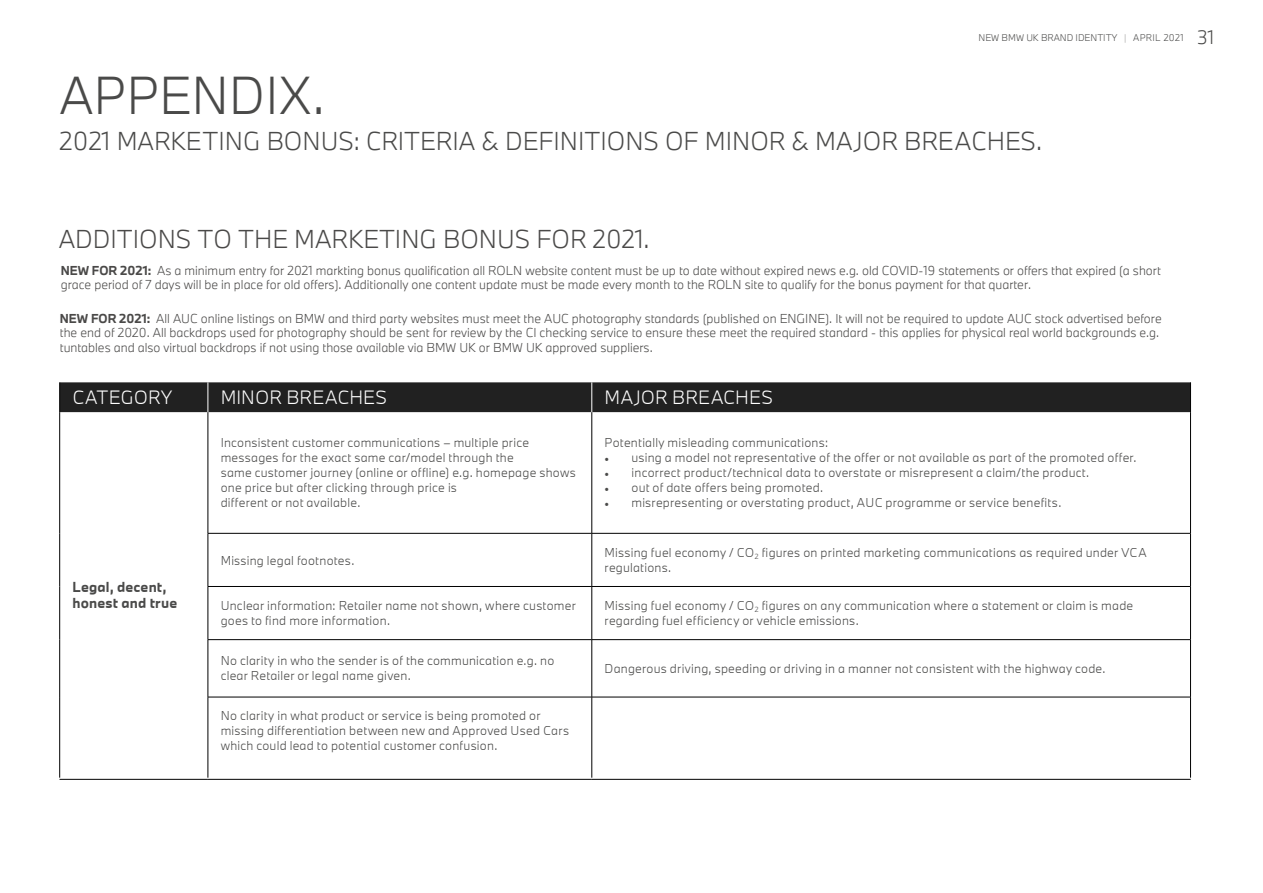
<style>
.page{position:relative;width:1263px;height:893px;background:#fff}
.page>*{position:absolute;margin:0;border:0;box-sizing:border-box;transform-origin:0 0}
.t1{font:300 49.5px "BMW Type Next";color:#4a4a49}
.t2{font:300 24px "BMW Type Next";color:#4a4a49}
.t3{font:300 24px "BMW Type Next";color:#4a4948}
.t4{font:300 18px "BMW Type Next Latin TT";letter-spacing:.01em;color:#fff}
.t5{font:700 13.5px/16.5px "BMW Type Next Latin TT";letter-spacing:.015em;color:#4a4a49}
.t6{font:300 12px/15px "BMW Type Next Latin TT";letter-spacing:.02em;color:#4a4a49}
.t7{font:300 12px/14.4px "BMW Type Next";color:#4a4948}
.t8{font:300 9px "BMW Type Next";color:#4a4a49}
.s1{color:#9d9d9c}
.s2{font-size:18px}
.s3{font-weight:700}
.s4{font-family:"Minion Pro";font-weight:400}
</style>
<div class="page">
<div style="left:60px;top:382px;width:1130px;height:30px;background:#212121"></div>
<hr style="left:59px;top:382px;width:1px;height:30px;background:#000">
<hr style="left:1190px;top:382px;width:1px;height:30px;background:#000">
<hr style="left:59px;top:412px;width:1px;height:121px;background:#000">
<hr style="left:208px;top:412px;width:1px;height:121px;background:#000">
<hr style="left:591px;top:412px;width:1px;height:121px;background:#000">
<hr style="left:1190px;top:412px;width:1px;height:121px;background:#000">
<hr style="left:59px;top:533px;width:1px;height:53px;background:#000">
<hr style="left:208px;top:533px;width:384px;height:1px;background:#000">
<hr style="left:208px;top:533px;width:1px;height:53px;background:#000">
<hr style="left:592px;top:533px;width:599px;height:1px;background:#000">
<hr style="left:591px;top:533px;width:1px;height:53px;background:#000">
<hr style="left:1190px;top:533px;width:1px;height:53px;background:#000">
<hr style="left:59px;top:586px;width:1px;height:54px;background:#000">
<hr style="left:208px;top:586px;width:384px;height:1px;background:#000">
<hr style="left:208px;top:587px;width:1px;height:52px;background:#000">
<hr style="left:592px;top:586px;width:599px;height:1px;background:#000">
<hr style="left:591px;top:587px;width:1px;height:52px;background:#000">
<hr style="left:1190px;top:587px;width:1px;height:52px;background:#000">
<hr style="left:59px;top:640px;width:1px;height:57px;background:#000">
<hr style="left:208px;top:639px;width:384px;height:1px;background:#000">
<hr style="left:208px;top:640px;width:1px;height:57px;background:#000">
<hr style="left:592px;top:639px;width:599px;height:1px;background:#000">
<hr style="left:591px;top:640px;width:1px;height:57px;background:#000">
<hr style="left:1190px;top:640px;width:1px;height:57px;background:#000">
<hr style="left:59px;top:697px;width:1px;height:81px;background:#000">
<hr style="left:208px;top:697px;width:384px;height:1px;background:#000">
<hr style="left:208px;top:697px;width:1px;height:81px;background:#000">
<hr style="left:592px;top:697px;width:599px;height:1px;background:#000">
<hr style="left:591px;top:697px;width:1px;height:81px;background:#000">
<hr style="left:1190px;top:697px;width:1px;height:81px;background:#000">
<hr style="left:60px;top:779px;width:148px;height:1px;background:#000">
<hr style="left:208px;top:779px;width:384px;height:1px;background:#000">
<hr style="left:592px;top:779px;width:599px;height:1px;background:#000">
<hr style="left:208px;top:382px;width:1px;height:30px;background:#fff">
<hr style="left:591px;top:382px;width:1px;height:30px;background:#fff">
<p class="t8" style="left:979px;top:32px;width:237px">NEW BMW UK BRAND IDENTITY <span class="s1">|</span> APRIL 2021 <span class="s2">31</span></p>
<h1 class="t1" style="left:60px;top:61px;width:267px">APPENDIX.</h1>
<h2 class="t2" style="left:60px;top:125px;width:984px">2021 MARKETING BONUS: CRITERIA &amp; DEFINITIONS OF MINOR &amp; MAJOR BREACHES.</h2>
<h2 class="t3" style="left:59px;top:223px;width:592px">ADDITIONS TO THE MARKETING BONUS FOR 2021.</h2>
<p class="t7" style="left:61px;top:263px;width:1101px"><span class="s3">NEW FOR 2021:</span> As a minimum entry for 2021 markting bonus qualification all ROLN website content must be up to date without expired news e.g. old COVID-19 statements or offers that expired (a short grace period of 7 days will be in place for old offers). Additionally one content update must be made every month to the ROLN site to qualify for the bonus payment for that quarter.</p>
<p class="t7" style="left:60px;top:311px;width:1103px"><span class="s3">NEW FOR 2021:</span> All AUC online listings on BMW and third party websites must meet the AUC photography standards (published on ENGINE). It will not be required to update AUC stock advertised before the end of 2020. All backdrops used for photography should be sent for review by the CI checking service to ensure these meet the required standard - this applies for physical real world backgrounds e.g. tuntables and also virtual backdrops if not using those available via BMW UK or BMW UK approved suppliers.</p>
<h3 class="t4" style="left:72px;top:385px;width:101px">CATEGORY</h3>
<h3 class="t4" style="left:221px;top:385px;width:168px">MINOR BREACHES</h3>
<h3 class="t4" style="left:604px;top:385px;width:170px">MAJOR BREACHES</h3>
<p class="t5" style="left:72px;top:578px;width:106px">Legal, decent, honest and true</p>
<p class="t6" style="left:221px;top:435px;width:357px">Inconsistent customer communications – multiple price messages for the exact same car/model through the<br>same customer journey (online or offline) e.g. homepage shows one price but after clicking through price is<br>different or not available.</p>
<p class="t6" style="left:604px;top:435px;width:225px">Potentially misleading communications:</p>
<p class="t6" style="left:604px;top:450px;width:533px"><span class="s4">•</span> using a model not representative of the offer or not available as part of the promoted offer.</p>
<p class="t6" style="left:604px;top:465px;width:486px"><span class="s4">•</span> incorrect product/technical data to overstate or misrepresent a claim/the product.</p>
<p class="t6" style="left:604px;top:480px;width:220px"><span class="s4">•</span> out of date offers being promoted.</p>
<p class="t6" style="left:604px;top:495px;width:458px"><span class="s4">•</span> misrepresenting or overstating product, AUC programme or service benefits.</p>
<p class="t6" style="left:221px;top:552px;width:135px">Missing legal footnotes.</p>
<p class="t6" style="left:604px;top:545px;width:543px">Missing fuel economy / CO<sub>2</sub> figures on printed marketing communications as required under VCA regulations.</p>
<p class="t6" style="left:221px;top:598px;width:357px">Unclear information: Retailer name not shown, where customer goes to find more information.</p>
<p class="t6" style="left:604px;top:598px;width:530px">Missing fuel economy / CO<sub>2</sub> figures on any communication where a statement or claim is made regarding fuel efficiency or vehicle emissions.</p>
<p class="t6" style="left:221px;top:653px;width:335px">No clarity in who the sender is of the communication e.g. no clear Retailer or legal name given.</p>
<p class="t6" style="left:604px;top:661px;width:502px">Dangerous driving, speeding or driving in a manner not consistent with the highway code.</p>
<p class="t6" style="left:221px;top:707px;width:350px">No clarity in what product or service is being promoted or missing differentiation between new and Approved Used Cars which could lead to potential customer confusion.</p>
</div>
